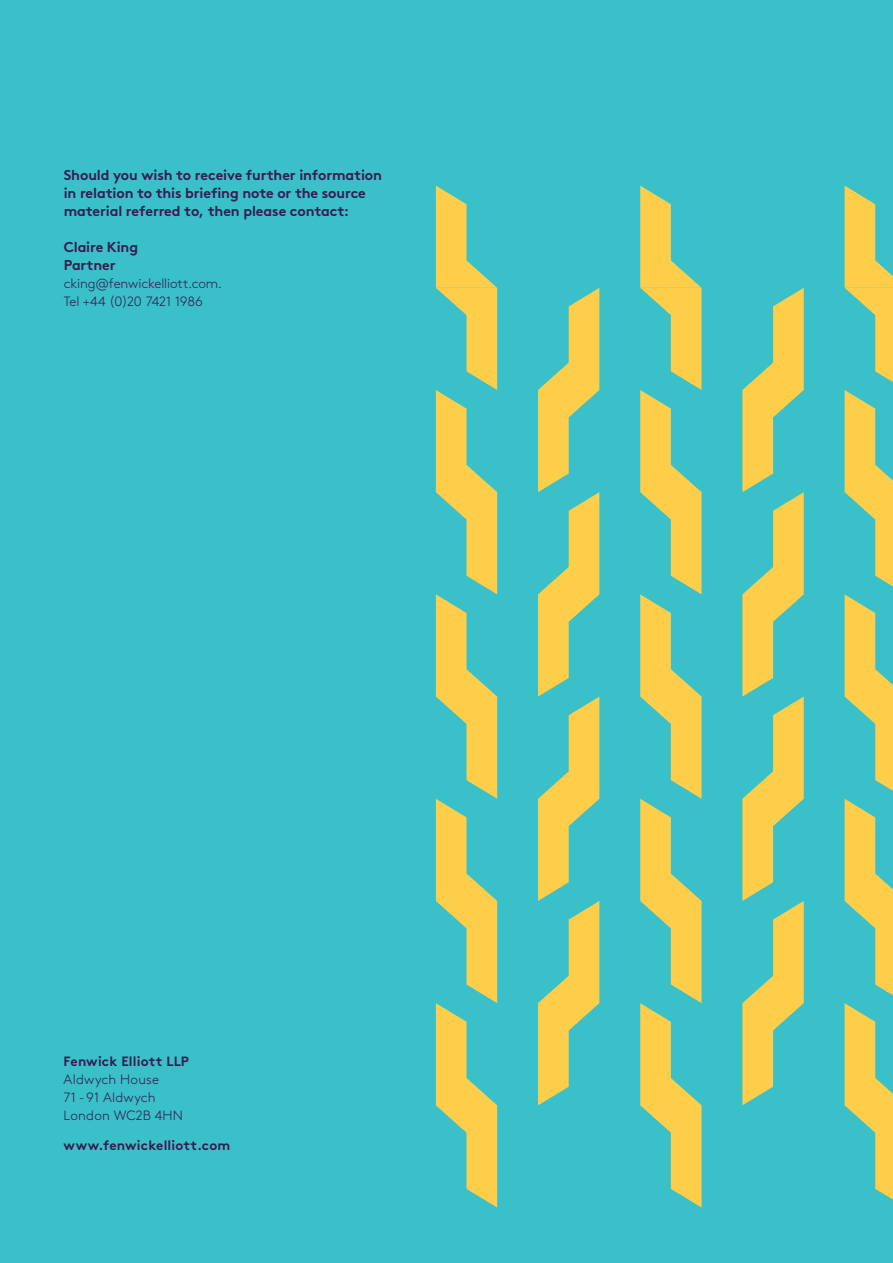
<style>
.page{position:relative;width:893px;height:1263px;background:#3ac0c9}
.page>*{position:absolute;margin:0;border:0;box-sizing:border-box;transform-origin:0 0}
.t1{font:700 14.25px/18px "Brown";letter-spacing:-.01em;color:#361c53}
.t2{font:300 13.5px/18px "Brown";color:#361c53}
.t3{font:700 13.5px "Brown";letter-spacing:.015em;color:#361c53}
</style>
<div class="page">
<svg style="left:845px;top:186px;width:48px;height:196px"></svg>
<svg style="left:845px;top:390px;width:48px;height:196px"></svg>
<svg style="left:845px;top:594px;width:48px;height:197px"></svg>
<svg style="left:538px;top:288px;width:61px;height:817px"></svg>
<svg style="left:742px;top:288px;width:62px;height:817px"></svg>
<svg style="left:845px;top:799px;width:48px;height:196px"></svg>
<svg style="left:845px;top:1003px;width:48px;height:197px"></svg>
<svg style="left:640px;top:186px;width:61px;height:1021px"></svg>
<svg style="left:436px;top:186px;width:61px;height:1021px"></svg>
<p class="t1" style="left:64px;top:165px;width:320px">Should you wish to receive further information in relation to this briefing note or the source material referred to, then please contact:</p>
<p class="t1" style="left:64px;top:237px;width:76px">Claire King<br>Partner</p>
<p class="t2" style="left:64px;top:274px;width:160px">cking@fenwickelliott.com.<br>Tel +44 (0)20 7421 1986</p>
<p class="t3" style="left:64px;top:1050px;width:127px">Fenwick Elliott LLP</p>
<p class="t2" style="left:64px;top:1069px;width:121px">Aldwych House<br>71 - 91 Aldwych<br>London WC2B 4HN</p>
<p class="t3" style="left:64px;top:1134px;width:168px">www.fenwickelliott.com</p>
</div>
